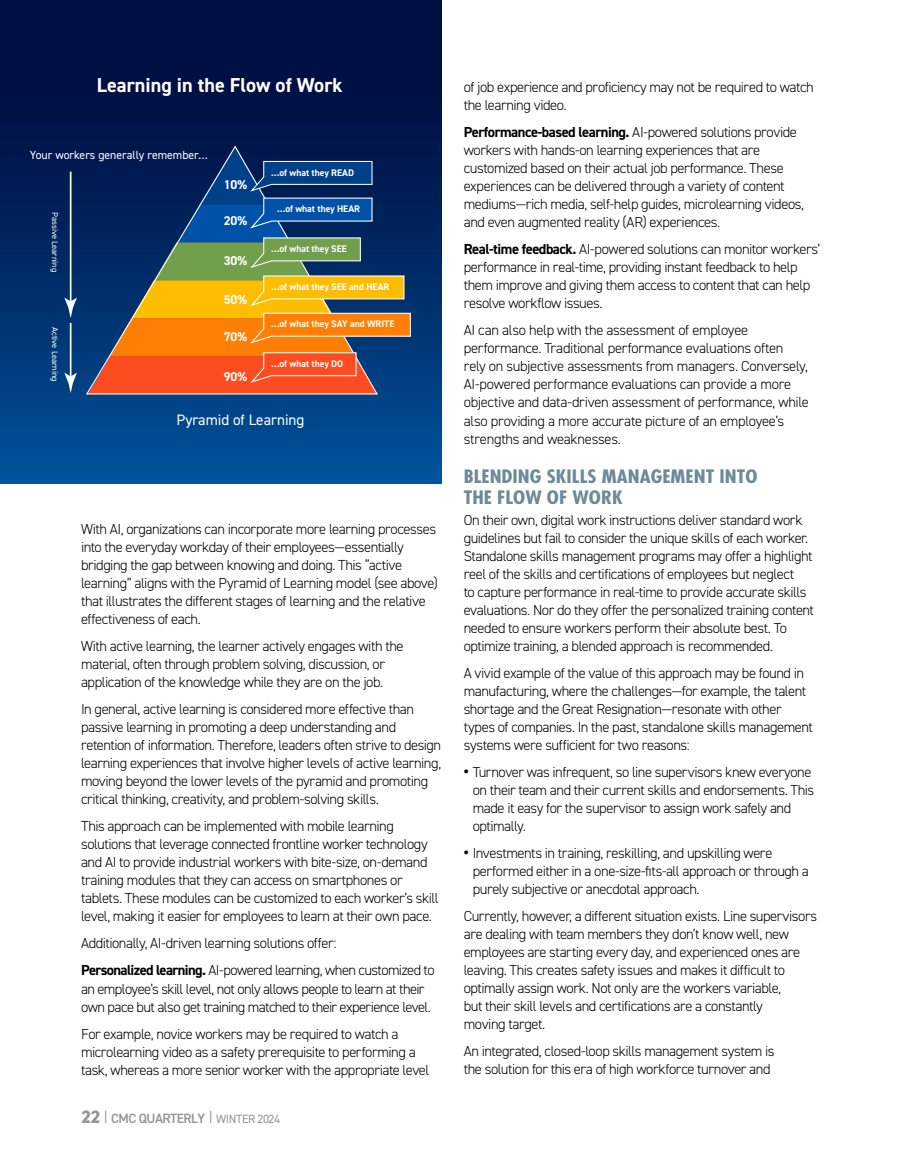
<style>
.page{position:relative;width:905px;height:1175px;background:#fff}
.page>*{position:absolute;margin:0;border:0;box-sizing:border-box;transform-origin:0 0}
.t1{font:700 20.1px "DIN2014";color:#fff}
.t2{font:700 condensed 18px/21px "Futura Std";letter-spacing:.005em;color:#6c8a99;scale:1.15 1}
.t3{font:15.15px "DIN2014";color:#fff}
.t4{font:300 14.55px/18px "DIN2014";letter-spacing:-.03em;color:#000}
.t5{font:600 13.5px "DIN2014";letter-spacing:-.04em;color:#939598}
.t6{font:700 12.75px "DIN2014";color:#fff}
.t7{font:11.7px "DIN2014";color:#fff}
.t8{font:700 9.6px "DIN2014";color:#fff}
.t9{font:8.4px "DIN2014";color:#fff}
.s1{font-weight:700}
.s2{font-weight:800;font-size:18px}
.s3{font-weight:300;font-size:18px}
.s4{font-weight:400;font-size:12px}
.s5{font-weight:700;font-size:16.5px}
</style>
<div class="page">
<div style="left:0;top:0;width:441px;height:483px;background:linear-gradient(to bottom,#000434,#004e94)"></div>
<svg style="left:85px;top:145px;width:294px;height:250px;background:#18396e"></svg>
<svg style="left:88px;top:147px;width:323px;height:247px;background:#69584c"></svg>
<hr style="left:70px;top:172px;width:1px;height:132px;background:#fff">
<svg style="left:64px;top:298px;width:13px;height:20px"></svg>
<hr style="left:70px;top:323px;width:1px;height:56px;background:#fff">
<svg style="left:64px;top:373px;width:13px;height:20px"></svg>
<h1 class="t1" style="left:97px;top:72px;width:247px">Learning in the Flow of Work</h1>
<p class="t7" style="left:30px;top:147px;width:179px">Your workers generally remember…</p>
<p class="t9" style="left:60px;top:212px;width:62px;rotate:90deg">Passive Learning</p>
<p class="t9" style="left:60px;top:327px;width:56px;rotate:90deg">Active Learning</p>
<p class="t6" style="left:224px;top:176px;width:25px">10%</p>
<p class="t6" style="left:224px;top:213px;width:25px">20%</p>
<p class="t6" style="left:224px;top:252px;width:25px">30%</p>
<p class="t6" style="left:224px;top:291px;width:25px">50%</p>
<p class="t6" style="left:224px;top:328px;width:25px">70%</p>
<p class="t6" style="left:224px;top:368px;width:25px">90%</p>
<p class="t8" style="left:271px;top:166px;width:84px">…of what they READ</p>
<p class="t8" style="left:277px;top:203px;width:85px">…of what they HEAR</p>
<p class="t8" style="left:271px;top:242px;width:77px">…of what they SEE</p>
<p class="t8" style="left:271px;top:280px;width:120px">…of what they SEE and HEAR</p>
<p class="t8" style="left:271px;top:318px;width:125px">…of what they SAY and WRITE</p>
<p class="t8" style="left:271px;top:357px;width:74px">…of what they DO</p>
<p class="t3" style="left:176px;top:410px;width:129px">Pyramid of Learning</p>
<p class="t4" style="left:81px;top:520px;width:358px">With AI, organizations can incorporate more learning processes into the everyday workday of their employees—essentially bridging the gap between knowing and doing. This “active learning” aligns with the Pyramid of Learning model (see above) that illustrates the different stages of learning and the relative effectiveness of each.</p>
<p class="t4" style="left:81px;top:637px;width:324px">With active learning, the learner actively engages with the material, often through problem solving, discussion, or application of the knowledge while they are on the job.</p>
<p class="t4" style="left:81px;top:700px;width:362px">In general, active learning is considered more effective than passive learning in promoting a deep understanding and retention of information. Therefore, leaders often strive to design learning experiences that involve higher levels of active learning, moving beyond the lower levels of the pyramid and promoting critical thinking, creativity, and problem-solving skills.</p>
<p class="t4" style="left:81px;top:817px;width:359px">This approach can be implemented with mobile learning solutions that leverage connected frontline worker technology and AI to provide industrial workers with bite-size, on-demand training modules that they can access on smartphones or tablets. These modules can be customized to each worker’s skill level, making it easier for employees to learn at their own pace.</p>
<p class="t4" style="left:81px;top:930px;width:355px;line-height:27px">Additionally, AI-driven learning solutions offer:<br><span class="s1">Personalized learning.</span> AI-powered learning, when customized to</p>
<p class="t4" style="left:81px;top:979px;width:351px">an employee’s skill level, not only allows people to learn at their own pace but also get training matched to their experience level.</p>
<p class="t4" style="left:81px;top:1024px;width:350px">For example, novice workers may be required to watch a microlearning video as a safety prerequisite to performing a task, whereas a more senior worker with the appropriate level</p>
<p class="t5" style="left:81px;top:1109px;width:200px"><span class="s2">22</span> <span class="s3">I</span> CMC QUARTERLY <span class="s3">I</span> <span class="s4">WINTER 2024</span></p>
<p class="t4" style="left:464px;top:78px;width:351px">of job experience and proficiency may not be required to watch the learning video.</p>
<p class="t4" style="left:464px;top:123px;width:342px"><span class="s1">Performance-based learning.</span> AI-powered solutions provide workers with hands-on learning experiences that are customized based on their actual job performance. These experiences can be delivered through a variety of content mediums—rich media, self-help guides, microlearning videos, and even augmented reality (AR) experiences.</p>
<p class="t4" style="left:464px;top:240px;width:358px"><span class="s1">Real-time feedback.</span> AI-powered solutions can monitor workers’ performance in real-time, providing instant feedback to help them improve and giving them access to content that can help resolve workflow issues.</p>
<p class="t4" style="left:464px;top:321px;width:346px">AI can also help with the assessment of employee performance. Traditional performance evaluations often rely on subjective assessments from managers. Conversely, AI-powered performance evaluations can provide a more objective and data-driven assessment of performance, while also providing a more accurate picture of an employee’s strengths and weaknesses.</p>
<p class="t2" style="left:464px;top:465px;width:257px">BLENDING SKILLS MANAGEMENT INTO<br>THE FLOW OF WORK</p>
<p class="t4" style="left:464px;top:510px;width:352px">On their own, digital work instructions deliver standard work guidelines but fail to consider the unique skills of each worker.<br>Standalone skills management programs may offer a highlight reel of the skills and certifications of employees but neglect<br>to capture performance in real-time to provide accurate skills evaluations. Nor do they offer the personalized training content needed to ensure workers perform their absolute best. To optimize training, a blended approach is recommended.</p>
<p class="t4" style="left:464px;top:663px;width:351px">A vivid example of the value of this approach may be found in manufacturing, where the challenges—for example, the talent shortage and the Great Resignation—resonate with other types of companies. In the past, standalone skills management systems were sufficient for two reasons:</p>
<p class="t4" style="left:472px;top:762px;width:343px;text-indent:-9px"><span class="s5">•</span> Turnover was infrequent, so line supervisors knew everyone on their team and their current skills and endorsements. This made it easy for the supervisor to assign work safely and optimally.</p>
<p class="t4" style="left:472px;top:843px;width:338px;text-indent:-9px"><span class="s5">•</span> Investments in training, reskilling, and upskilling were performed either in a one-size-fits-all approach or through a purely subjective or anecdotal approach.</p>
<p class="t4" style="left:463px;top:906px;width:355px">Currently, however, a different situation exists. Line supervisors are dealing with team members they don’t know well, new employees are starting every day, and experienced ones are leaving. This creates safety issues and makes it difficult to optimally assign work. Not only are the workers variable,<br>but their skill levels and certifications are a constantly<br>moving target.</p>
<p class="t4" style="left:464px;top:1041px;width:312px">An integrated, closed-loop skills management system is the solution for this era of high workforce turnover and</p>
</div>
